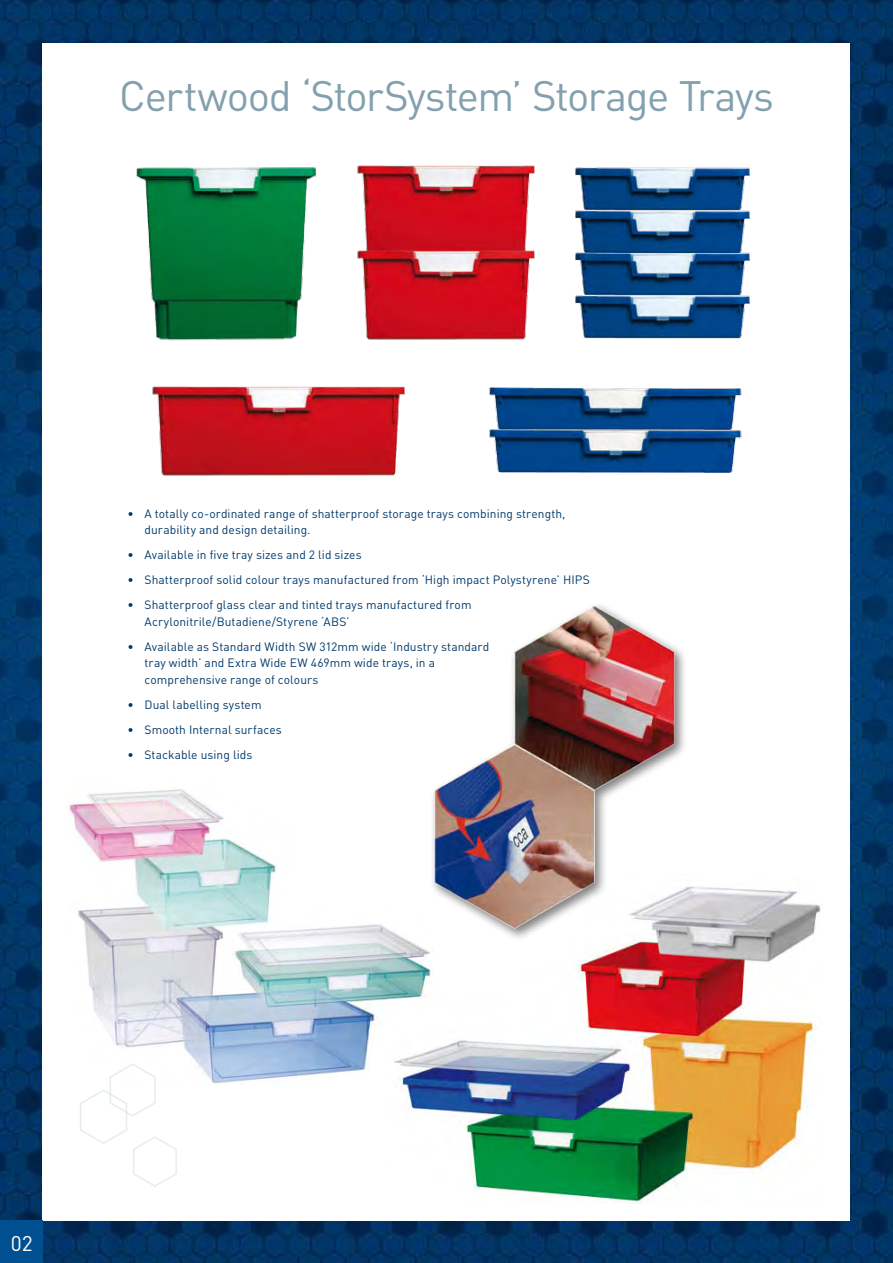
<style>
.page{position:relative;width:893px;height:1263px;background:#fff}
.page>*{position:absolute;margin:0;border:0;box-sizing:border-box;transform-origin:0 0}
.t1{font:42px "DIN";letter-spacing:-.035em;color:#83a0ae}
.t2{font:21px "DIN";color:#fff}
.t3{font:12px/16.5px "DIN";letter-spacing:.005em;color:#00396b}
</style>
<div class="page">
<img style="left:0;top:0;width:893px;height:1263px">
<div style="left:43px;top:43px;width:807px;height:1177px;background:#fff"></div>
<img style="left:136px;top:167px;width:181px;height:174px">
<img style="left:580px;top:304px;width:165px;height:35px">
<img style="left:575px;top:262px;width:175px;height:42px">
<img style="left:575px;top:219px;width:175px;height:43px">
<img style="left:575px;top:167px;width:175px;height:52px">
<img style="left:357px;top:165px;width:178px;height:79px">
<img style="left:357px;top:244px;width:178px;height:96px">
<img style="left:152px;top:386px;width:253px;height:90px">
<img style="left:494px;top:440px;width:242px;height:33px">
<img style="left:489px;top:387px;width:253px;height:53px">
<div style="left:0;top:1220px;width:43px;height:43px;background:#005091"></div>
<img style="left:403px;top:886px;width:418px;height:317px">
<div style="left:429px;top:601px;width:259px;height:340px;background:#000;opacity:.5"></div>
<img style="left:434px;top:605px;width:240px;height:324px">
<img style="left:69px;top:782px;width:365px;height:303px">
<svg style="left:80px;top:1063px;width:97px;height:124px"></svg>
<h1 class="t1" style="left:119px;top:69px;width:656px">Certwood ‘StorSystem’ Storage Trays</h1>
<p class="t3" style="left:145px;top:505px;width:422px;text-indent:-17px">• A totally co-ordinated range of shatterproof storage trays combining strength, durability and design detailing.</p>
<p class="t3" style="left:128px;top:547px;width:236px">• Available in five tray sizes and 2 lid sizes</p>
<p class="t3" style="left:128px;top:572px;width:464px">• Shatterproof solid colour trays manufactured from ‘H igh impact Polystyrene’ H IPS</p>
<p class="t3" style="left:145px;top:597px;width:328px;text-indent:-17px">• Shatterproof glass clear and tinted trays manufactured from<br>Acrylonitrile/Butadiene/Styrene ‘ABS’</p>
<p class="t3" style="left:145px;top:638px;width:346px;text-indent:-17px">• Available as Standard Width SW 312mm wide ‘Industry standard tray width’ and Extra Wide EW 469mm wide trays, in a comprehensive range of colours</p>
<p class="t3" style="left:128px;top:696px;width:136px">• Dual labelling system</p>
<p class="t3" style="left:128px;top:721px;width:156px">• Smooth Internal surfaces</p>
<p class="t3" style="left:128px;top:746px;width:126px">• Stackable using lids</p>
<h2 class="t2" style="left:11px;top:1230px;width:23px">02</h2>
</div>
